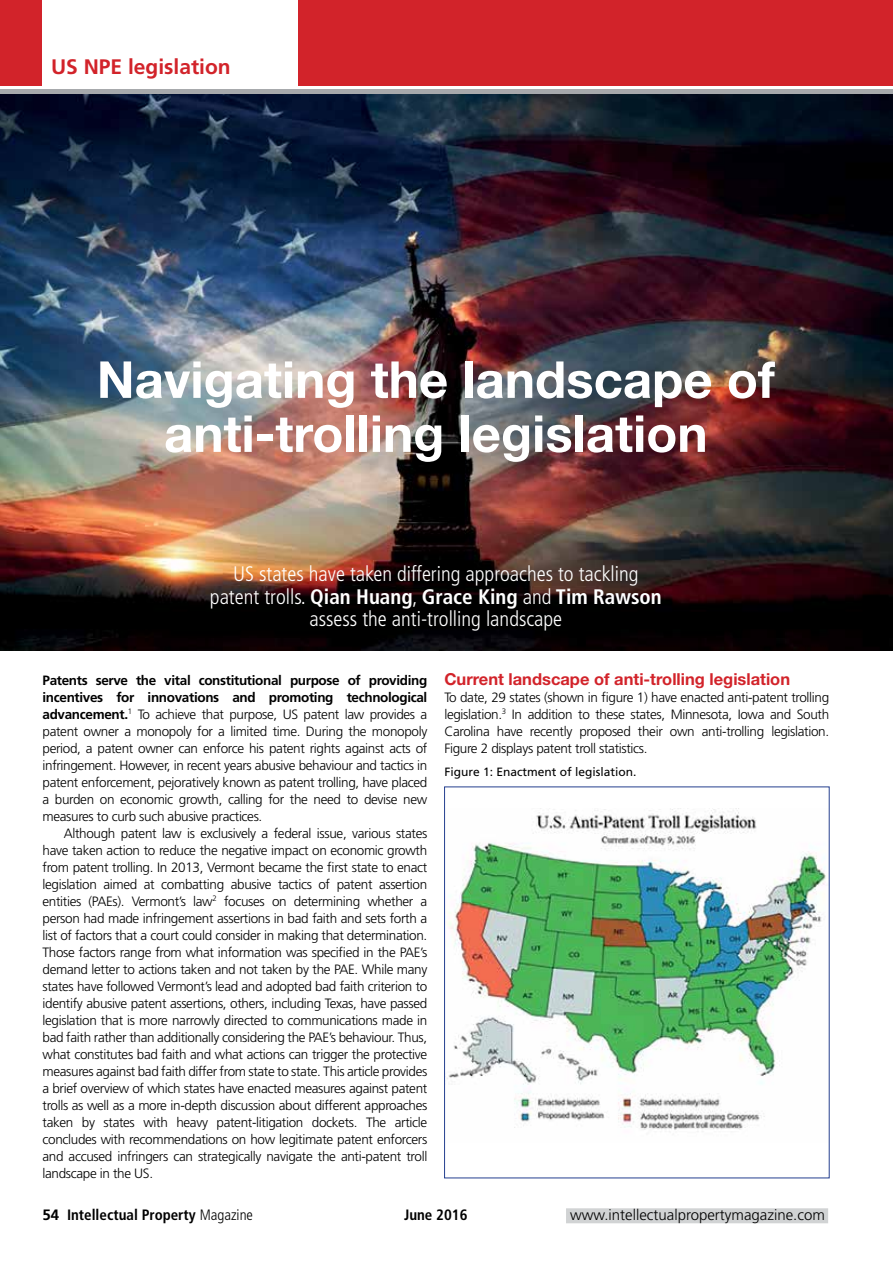
<style>
.page{position:relative;width:893px;height:1263px;background:#fff}
.page>*{position:absolute;margin:0;border:0;box-sizing:border-box;transform-origin:0 0}
.t1{font:700 51px/54px "Helvetica Neue LT Std";color:#fff;text-align:center}
.t2{font:300 condensed 21px/22.5px "Frutiger LT Std";color:#fff;text-align:center}
.t3{font:700 21px "Frutiger LT Std";color:#d2232a}
.t4{font:700 16.5px "Helvetica Neue LT Std";color:#d2232a}
.t5{font:700 condensed 15px "Frutiger LT Std";color:#000}
.t6{font:300 15px "Frutiger LT Std";color:#000}
.t7{font:300 13.5px/17px "Frutiger LT Std";letter-spacing:-.025em;color:#000;text-align:justify}
.t8{font:12px "Frutiger LT Std";color:#000}
.s1{font-weight:700}
.s2{font-stretch:normal}
.s3{font-weight:300}
</style>
<div class="page">
<img style="left:0;top:94px;width:893px;height:557px">
<div style="left:566px;top:1208px;width:262px;height:15px;background:#d1d3d4"></div>
<div style="left:0;top:0;width:893px;height:85px;background:#d2232a"></div>
<div style="left:43px;top:0;width:255px;height:87px;background:#fff"></div>
<div style="left:0;top:89px;width:893px;height:5px;background:#a7a9ac"></div>
<img style="left:447px;top:809px;width:379px;height:323px">
<h2 class="t3" style="left:51px;top:54px;width:181px">US NPE legislation</h2>
<h1 class="t1" style="left:97px;top:352px;width:680px">Navigating the landscape of anti-trolling legislation</h1>
<h2 class="t2" style="left:210px;top:563px;width:453px">US states have taken differing approaches to tackling patent trolls. <span class="s1">Qian Huang</span>, <span class="s1">Grace King</span> and <span class="s1">Tim Rawson </span>assess the anti-trolling landscape</h2>
<p class="t7" style="left:43px;top:672px;width:386px"><span class="s1">Patents serve the vital constitutional purpose of providing incentives for innovations and promoting technological advancement.</span><sup>1</sup> To achieve that purpose, US patent law provides a patent owner a monopoly for a limited time. During the monopoly period, a patent owner can enforce his patent rights against acts of infringement. However, in recent years abusive behaviour and tactics in patent enforcement, pejoratively known as patent trolling, have placed a burden on economic growth, calling for the need to devise new measures to curb such abusive practices.</p>
<p class="t7" style="left:43px;top:825px;width:386px;text-indent:21px">Although patent law is exclusively a federal issue, various states have taken action to reduce the negative impact on economic growth from patent trolling. In 2013, Vermont became the first state to enact legislation aimed at combatting abusive tactics of patent assertion entities (PAEs). Vermont’s law<sup>2</sup> focuses on determining whether a person had made infringement assertions in bad faith and sets forth a list of factors that a court could consider in making that determination.<br>Those factors range from what information was specified in the PAE’s demand letter to actions taken and not taken by the PAE. While many states have followed Vermont’s lead and adopted bad faith criterion to identify abusive patent assertions, others, including Texas, have passed legislation that is more narrowly directed to communications made in bad faith rather than additionally considering the PAE’s behaviour. Thus, what constitutes bad faith and what actions can trigger the protective measures against bad faith differ from state to state. This article provides a brief overview of which states have enacted measures against patent trolls as well as a more in-depth discussion about different approaches taken by states with heavy patent-litigation dockets. The article concludes with recommendations on how legitimate patent enforcers and accused infringers can strategically navigate the anti-patent troll landscape in the US.</p>
<p class="t4" style="left:444px;top:668px;width:347px">Current landscape of anti-trolling legislation</p>
<p class="t7" style="left:444px;top:689px;width:386px">To date, 29 states (shown in figure 1) have enacted anti-patent trolling legislation.<sup>3</sup> In addition to these states, Minnesota, Iowa and South Carolina have recently proposed their own anti-trolling legislation.<br>Figure 2 displays patent troll statistics.</p>
<p class="t8" style="left:444px;top:765px;width:194px">Figure 1: Enactment of legislation.</p>
<p class="t5" style="left:43px;top:1206px;width:212px"><span class="s2">54</span> Intellectual Property <span class="s3">Magazine</span></p>
<p class="t5" style="left:404px;top:1206px;width:65px">June 2016</p>
<p class="t6" style="left:570px;top:1206px;width:256px">www.intellectualpropertymagazine.com</p>
</div>
